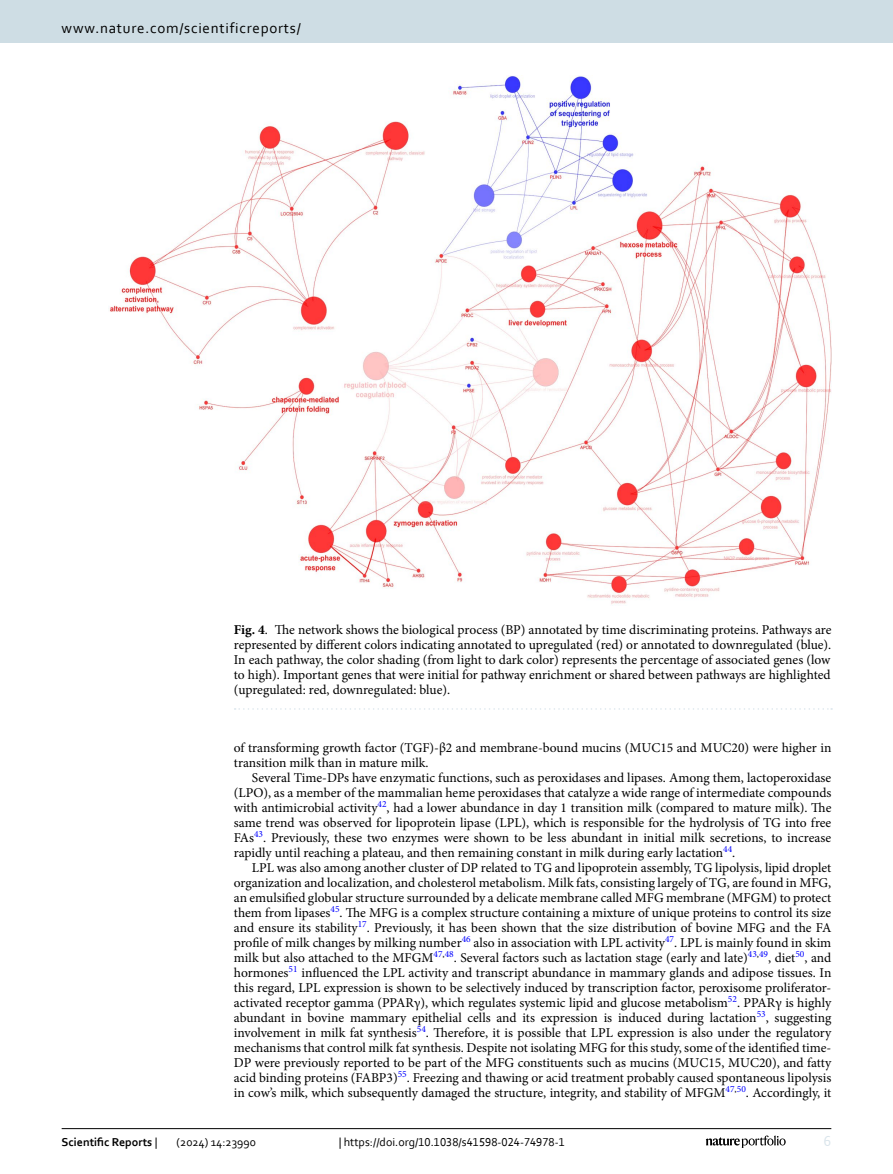
<style>
.page{position:relative;width:893px;height:1174px;background:#fff}
.page>*{position:absolute;margin:0;border:0;box-sizing:border-box;transform-origin:0 0}
.t1{font:15px "Corbel";letter-spacing:.05em;color:#000}
.t2{font:15px "Corbel";color:#d9e4eb}
.Body_Text_Indent{font:13.5px/15px "Minion Pro";color:#000;text-align:justify}
.Figure_Caption{font:13.5px/15px "Minion Pro";color:#000;text-align:justify}
.t3{font:12px "Corbel";color:#000}
.t4{font:700 12px "Corbel";color:#000}
.s1{font-weight:700}
.s2{font-weight:400}
</style>
<div class="page">
<img style="left:109px;top:76px;width:722px;height:528px">
<svg style="left:235px;top:708px;width:597px;height:1px"></svg>
<hr style="left:62px;top:1128px;width:769px;height:1px;background:#000">
<svg style="left:706px;top:1135px;width:80px;height:12px"></svg>
<div style="left:0;top:0;width:893px;height:43px;background:#cedde4"></div>
<p class="t1" style="left:62px;top:18px;width:241px">www.nature.com/scientificreports/</p>
<p class="Figure_Caption" style="left:234px;top:622px;width:599px"><span class="s1">Fig. 4</span>. The network shows the biological process (BP) annotated by time discriminating proteins. Pathways are represented by different colors indicating annotated to upregulated (red) or annotated to downregulated (blue).<br>In each pathway, the color shading (from light to dark color) represents the percentage of associated genes (low to high). Important genes that were initial for pathway enrichment or shared between pathways are highlighted (upregulated: red, downregulated: blue).</p>
<p class="Body_Text_Indent" style="left:234px;top:740px;width:599px">of transforming growth factor (TGF)-β2 and membrane-bound mucins (MUC15 and MUC20) were higher in transition milk than in mature milk.</p>
<p class="Body_Text_Indent" style="left:234px;top:770px;width:599px;text-indent:18px">Several Time-DPs have enzymatic functions, such as peroxidases and lipases. Among them, lactoperoxidase (LPO), as a member of the mammalian heme peroxidases that catalyze a wide range of intermediate compounds with antimicrobial activity<sup>42</sup>, had a lower abundance in day 1 transition milk (compared to mature milk). The same trend was observed for lipoprotein lipase (LPL), which is responsible for the hydrolysis of TG into free FAs<sup>43</sup>. Previously, these two enzymes were shown to be less abundant in initial milk secretions, to increase rapidly until reaching a plateau, and then remaining constant in milk during early lactation<sup>44</sup>.</p>
<p class="Body_Text_Indent" style="left:234px;top:860px;width:599px;text-indent:18px">LPL was also among another cluster of DP related to TG and lipoprotein assembly, TG lipolysis, lipid droplet organization and localization, and cholesterol metabolism. Milk fats, consisting largely of TG, are found in MFG, an emulsified globular structure surrounded by a delicate membrane called MFG membrane (MFGM) to protect them from lipases<sup>45</sup>. The MFG is a complex structure containing a mixture of unique proteins to control its size and ensure its stability<sup>17</sup>. Previously, it has been shown that the size distribution of bovine MFG and the FA profile of milk changes by milking number<sup>46</sup> also in association with LPL activity<sup>47</sup>. LPL is mainly found in skim milk but also attached to the MFGM<sup>47</sup><sup>,</sup><sup>48</sup>. Several factors such as lactation stage (early and late)<sup>43</sup><sup>,</sup><sup>49</sup>, diet<sup>50</sup>, and hormones<sup>51</sup> influenced the LPL activity and transcript abundance in mammary glands and adipose tissues. In this regard, LPL expression is shown to be selectively induced by transcription factor, peroxisome proliferator&shy;activated receptor gamma (PPARγ), which regulates systemic lipid and glucose metabolism<sup>52</sup>. PPARγ is highly abundant in bovine mammary epithelial cells and its expression is induced during lactation<sup>53</sup>, suggesting involvement in milk fat synthesis<sup>54</sup>. Therefore, it is possible that LPL expression is also under the regulatory mechanisms that control milk fat synthesis. Despite not isolating MFG for this study, some of the identified time-DP were previously reported to be part of the MFG constituents such as mucins (MUC15, MUC20), and fatty acid binding proteins (FABP3)<sup>55</sup>. Freezing and thawing or acid treatment probably caused spontaneous lipolysis in cow’s milk, which subsequently damaged the structure, integrity, and stability of MFGM<sup>47</sup><sup>,</sup><sup>50</sup>. Accordingly, it</p>
<p class="t4" style="left:62px;top:1134px;width:97px">Scientific Reports <span class="s2">|</span></p>
<p class="t3" style="left:177px;top:1134px;width:81px">(2024) 14:23990</p>
<p class="t3" style="left:339px;top:1134px;width:228px">| https://doi.org/10.1038/s41598-024-74978-1</p>
<p class="t2" style="left:824px;top:1132px;width:9px">6</p>
</div>
